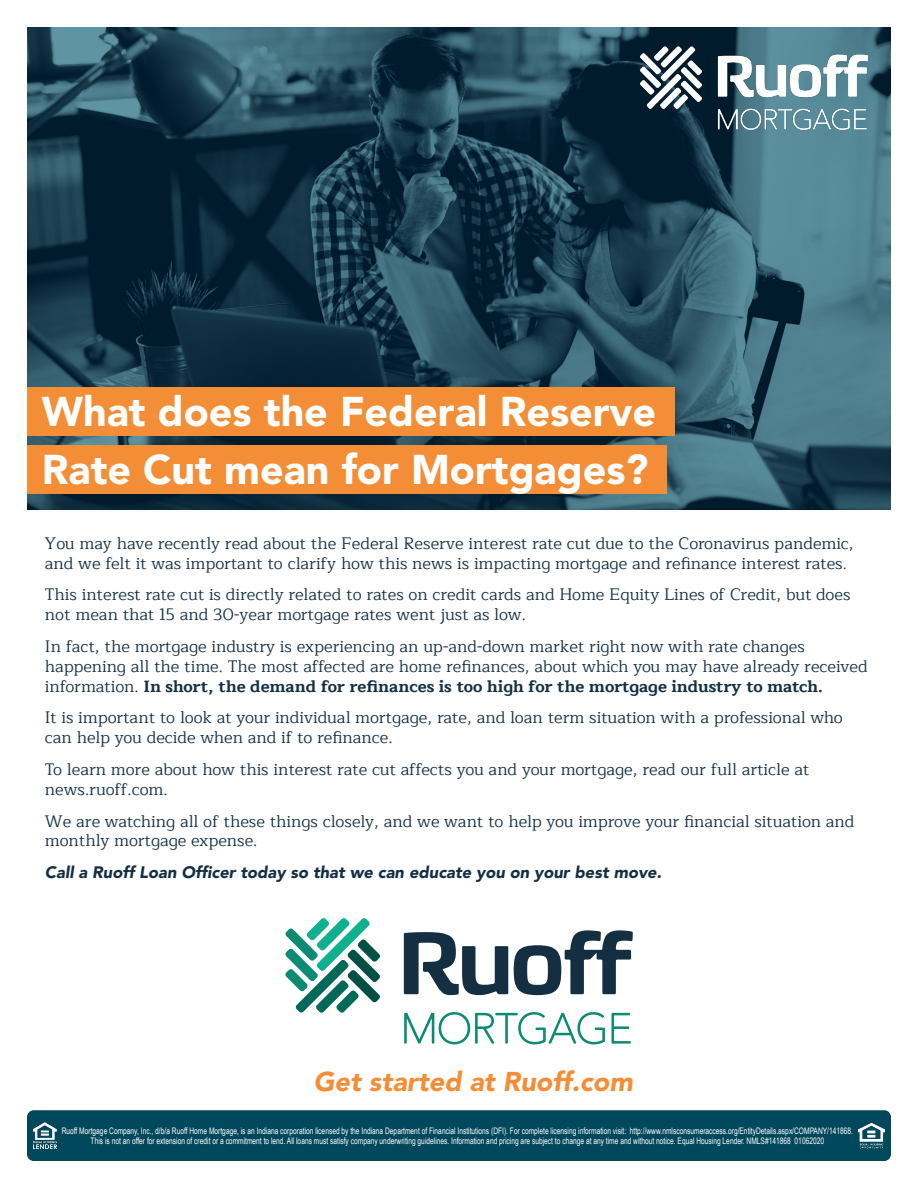
<style>
.page{position:relative;width:918px;height:1188px;background:#fff}
.page>*{position:absolute;margin:0;border:0;box-sizing:border-box;transform-origin:0 0}
.t1{font:900 41.25px/57.8px "Avenir LT Std";color:#fff}
.t2{font:italic 900 27px "Avenir LT Std";color:#f48e36}
.t3{font:16.5px/19.8px "Maitree";color:#142f43}
.t4{font:italic 900 16.5px "Avenir LT Std";color:#142f43}
.t5{font:9px/10.8px "Arial Narrow";color:#fff;text-align:center;scale:.9 1}
.s1{font-weight:700}
</style>
<div class="page">
<img style="left:27px;top:27px;width:864px;height:483px">
<div style="left:27px;top:387px;width:648px;height:49px;background:#f48e36"></div>
<div style="left:27px;top:445px;width:639px;height:48px;background:#f48e36"></div>
<img style="left:630px;top:40px;width:247px;height:95px">
<svg style="left:404px;top:1012px;width:201px;height:32px"></svg>
<svg style="left:611px;top:1013px;width:20px;height:31px"></svg>
<svg style="left:404px;top:932px;width:104px;height:63px"></svg>
<svg style="left:514px;top:930px;width:119px;height:65px"></svg>
<svg style="left:285px;top:918px;width:95px;height:95px"></svg>
<div style="left:27px;top:1110px;width:864px;height:51px;background:#01485c;border-radius:7px"></div>
<img style="left:34px;top:1123px;width:22px;height:26px">
<img style="left:859px;top:1123px;width:25px;height:26px">
<h1 class="t1" style="left:42px;top:383px;width:616px">What does the Federal Reserve<br>Rate Cut mean for Mortgages?</h1>
<p class="t3" style="left:45px;top:534px;width:810px">You may have recently read about the Federal Reserve interest rate cut due to the Coronavirus pandemic, and we felt it was important to clarify how this news is impacting mortgage and refinance interest rates.</p>
<p class="t3" style="left:45px;top:585px;width:807px">This interest rate cut is directly related to rates on credit cards and Home Equity Lines of Credit, but does not mean that 15 and 30-year mortgage rates went just as low.</p>
<p class="t3" style="left:45px;top:637px;width:824px">In fact, the mortgage industry is experiencing an up-and-down market right now with rate changes happening all the time. The most affected are home refinances, about which you may have already received information. <span class="s1">In short, the demand for refinances is too high for the mortgage industry to match.</span></p>
<p class="t3" style="left:45px;top:708px;width:799px">It is important to look at your individual mortgage, rate, and loan term situation with a professional who can help you decide when and if to refinance.</p>
<p class="t3" style="left:45px;top:760px;width:766px">To learn more about how this interest rate cut affects you and your mortgage, read our full article at news.ruoff.com.</p>
<p class="t3" style="left:45px;top:811px;width:811px">We are watching all of these things closely, and we want to help you improve your financial situation and monthly mortgage expense.</p>
<p class="t4" style="left:45px;top:862px;width:618px">Call a Ruoff Loan Officer today so that we can educate you on your best move.</p>
<h2 class="t2" style="left:314px;top:1065px;width:321px">Get started at Ruoff.com</h2>
<p class="t5" style="left:62px;top:1125px;width:881px">Ruoff Mortgage Company, Inc., d/b/a Ruoff Home Mortgage, is an Indiana corporation licensed by the Indiana Department of Financial Institutions (DFI). For complete licensing information visit: http://www.nmlsconsumeraccess.org/EntityDetails.aspx/COMPANY/141868.<br>This is not an offer for extension of credit or a commitment to lend. All loans must satisfy company underwriting guidelines. Information and pricing are subject to change at any time and without notice. Equal Housing Lender. NMLS#141868 01062020</p>
</div>
